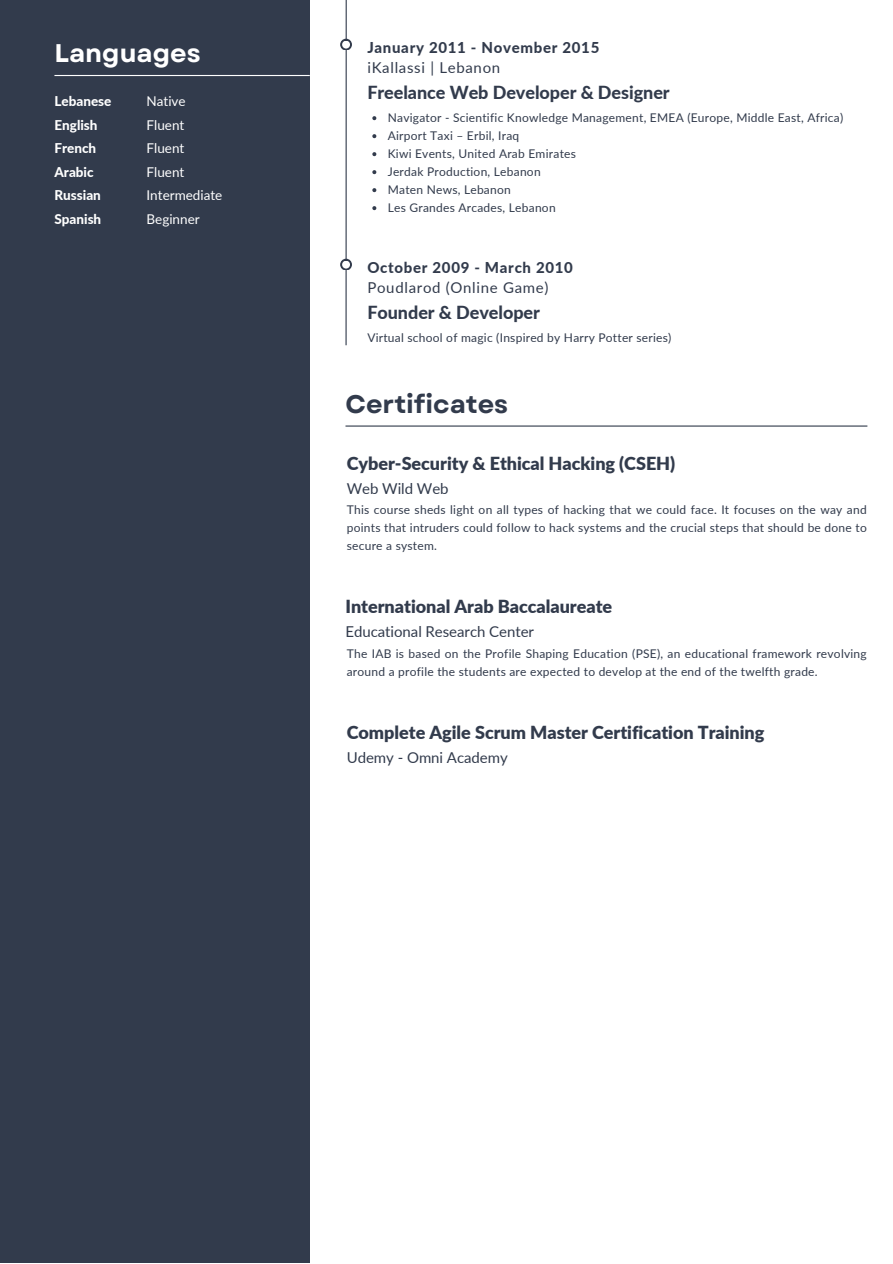
<style>
.page{position:relative;width:893px;height:1264px;background:#fff}
.page>*{position:absolute;margin:0;border:0;box-sizing:border-box;transform-origin:0 0}
.t1{font:700 25.5px "Garet";color:#323b4c}
.t2{font:700 25.5px "Garet";color:#fff}
.t3{font:900 18px "Lato";color:#323b4c}
.t4{font:800 18px "Lato";letter-spacing:-.005em;color:#323b4c}
.t5{font:15px "Lato";letter-spacing:-.005em;color:#323b4c}
.t6{font:800 15px "Lato";letter-spacing:.045em;color:#323b4c}
.t7{font:15px "Lato";letter-spacing:.045em;color:#323b4c}
.t8{font:13.5px/23.5px "Lato";color:#fff}
.t9{font:800 13.5px/23.5px "Lato";color:#fff}
.t10{font:12px/18px "Lato";letter-spacing:.02em;color:#323b4c}
</style>
<div class="page">
<div style="left:0;top:0;width:309px;height:1262px;background:#323b4c"></div>
<hr style="left:345px;top:0;width:2px;height:345px;background:#323b4c">
<svg style="left:372px;top:116px;width:4px;height:4px"></svg>
<svg style="left:372px;top:134px;width:4px;height:4px"></svg>
<svg style="left:372px;top:152px;width:4px;height:4px"></svg>
<svg style="left:372px;top:170px;width:4px;height:4px"></svg>
<svg style="left:372px;top:188px;width:4px;height:4px"></svg>
<svg style="left:372px;top:206px;width:4px;height:4px"></svg>
<svg style="left:340px;top:39px;width:11px;height:11px"></svg>
<div style="left:342px;top:41px;width:8px;height:7px;background:#fff;border-radius:50%"></div>
<hr style="left:54px;top:75px;width:256px;height:1px;background:#fff">
<svg style="left:340px;top:259px;width:11px;height:11px"></svg>
<div style="left:342px;top:261px;width:8px;height:7px;background:#fff;border-radius:50%"></div>
<hr style="left:345px;top:425px;width:522px;height:1px;background:#323b4c">
<h1 class="t2" style="left:54px;top:35px;width:148px">Languages</h1>
<p class="t8" style="left:146px;top:89px;width:77px">Native<br>Fluent<br>Fluent<br>Fluent<br>Intermediate<br>Beginner</p>
<p class="t9" style="left:54px;top:89px;width:58px">Lebanese<br>English<br>French<br>Arabic<br>Russian<br>Spanish</p>
<p class="t6" style="left:367px;top:38px;width:233px">January 2011 - November 2015</p>
<p class="t7" style="left:367px;top:58px;width:134px">iKallassi | Lebanon</p>
<h2 class="t4" style="left:367px;top:81px;width:304px">Freelance Web Developer &amp; Designer</h2>
<p class="t10" style="left:388px;top:108px;width:457px">Navigator - Scientific Knowledge Management, EMEA (Europe, Middle East, Africa)<br>Airport Taxi – Erbil, Iraq<br>Kiwi Events, United Arab Emirates<br>Jerdak Production, Lebanon<br>Maten News, Lebanon<br>Les Grandes Arcades, Lebanon</p>
<p class="t6" style="left:367px;top:258px;width:207px">October 2009 - March 2010</p>
<p class="t7" style="left:367px;top:278px;width:183px">Poudlarod (Online Game)</p>
<h2 class="t4" style="left:367px;top:301px;width:174px">Founder &amp; Developer</h2>
<p class="t10" style="left:367px;top:328px;width:305px">Virtual school of magic (Inspired by Harry Potter series)</p>
<h1 class="t1" style="left:345px;top:385px;width:164px">Certificates</h1>
<h2 class="t3" style="left:347px;top:452px;width:330px">Cyber-Security &amp; Ethical Hacking (CSEH)</h2>
<p class="t5" style="left:347px;top:479px;width:103px">Web Wild Web</p>
<p class="t10" style="left:347px;top:500px;width:521px;text-align:justify">This course sheds light on all types of hacking that we could face. It focuses on the way and points that intruders could follow to hack systems and the crucial steps that should be done to secure a system.</p>
<h2 class="t3" style="left:345px;top:595px;width:268px">International Arab Baccalaureate</h2>
<p class="t5" style="left:345px;top:622px;width:190px">Educational Research Center</p>
<p class="t10" style="left:347px;top:644px;width:521px">The IAB is based on the Profile Shaping Education (PSE), an educational framework revolving around a profile the students are expected to develop at the end of the twelfth grade.</p>
<h2 class="t3" style="left:347px;top:721px;width:419px">Complete Agile Scrum Master Certification Training</h2>
<p class="t5" style="left:347px;top:747px;width:162px">Udemy - Omni Academy</p>
</div>
